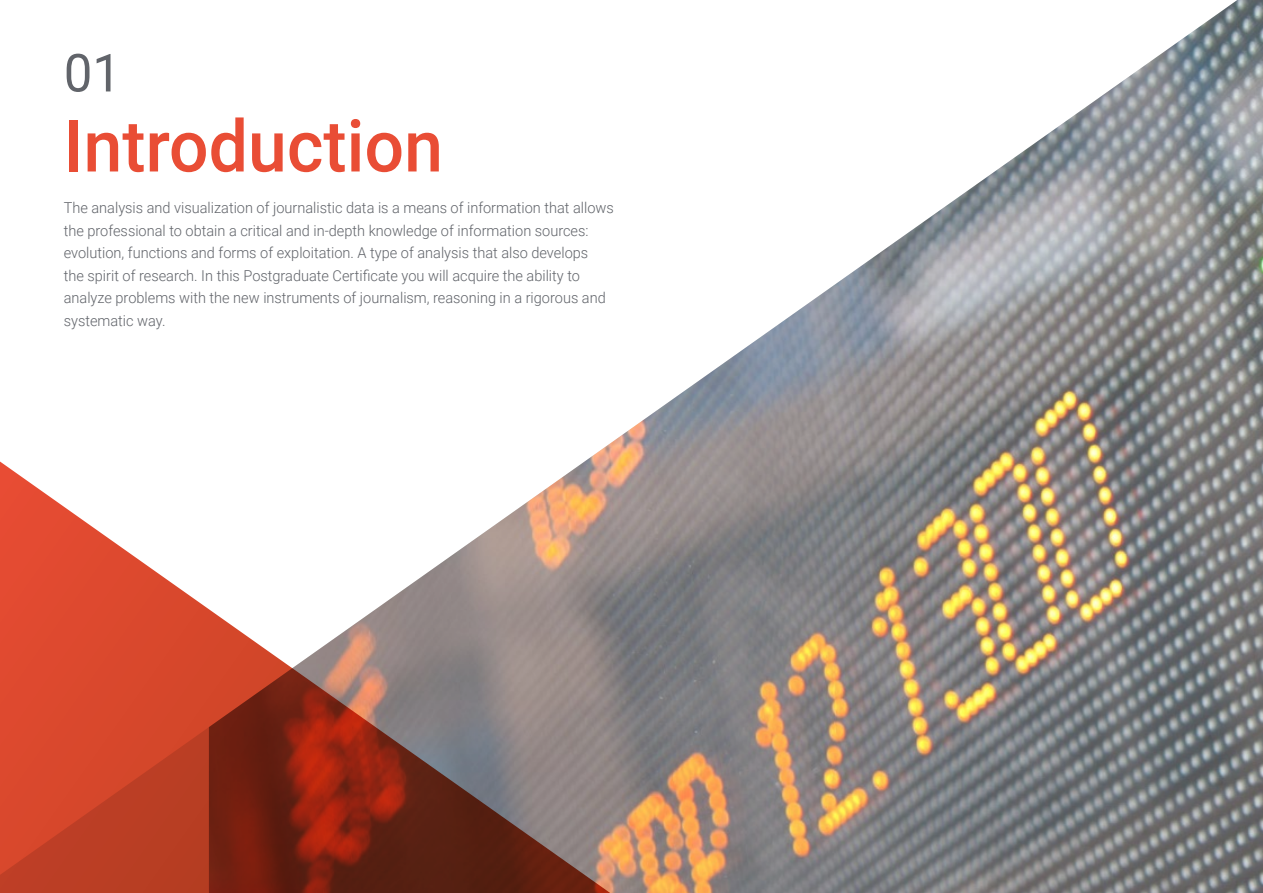
<style>
.page{position:relative;width:1263px;height:893px;background:#fff}
.page>*{position:absolute;margin:0;border:0;box-sizing:border-box;transform-origin:0 0}
.t1{font:500 72px "Roboto";color:#e94d35}
.t2{font:52.5px "Roboto";color:#61646a}
.t3{font:300 15px/22.5px "Roboto";color:#61646a}
</style>
<div class="page">
<img style="left:606px;top:0;width:657px;height:893px">
<svg style="left:0;top:446px;width:640px;height:447px"></svg>
<h2 class="t2" style="left:64px;top:36px;width:59px">01</h2>
<h1 class="t1" style="left:64px;top:95px;width:381px">Introduction</h1>
<p class="t3" style="left:64px;top:196px;width:552px">The analysis and visualization of journalistic data is a means of information that allows the professional to obtain a critical and in-depth knowledge of information sources: evolution, functions and forms of exploitation. A type of analysis that also develops<br>the spirit of research. In this Postgraduate Certificate you will acquire the ability to analyze problems with the new instruments of journalism, reasoning in a rigorous and systematic way.</p>
</div>
